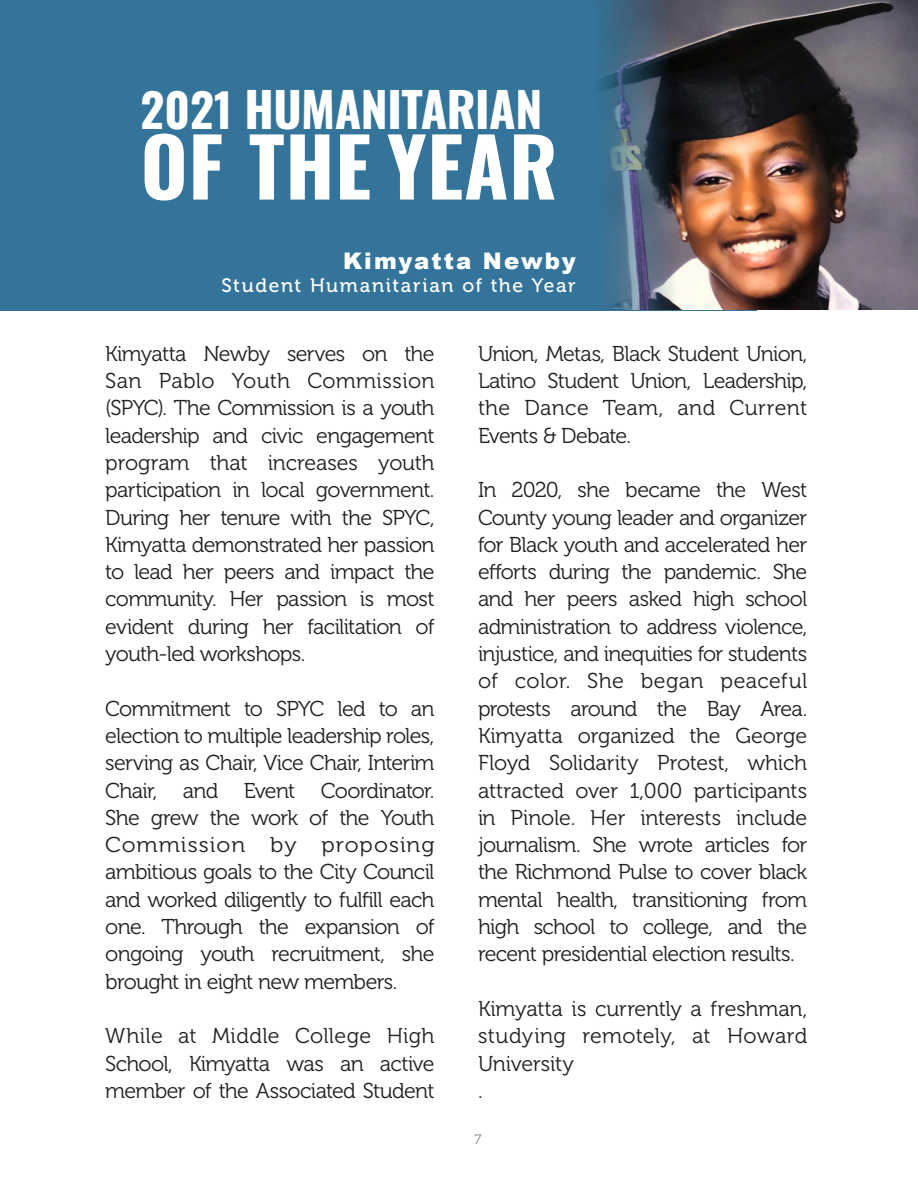
<style>
.page{position:relative;width:918px;height:1188px;background:#fff}
.page>*{position:absolute;margin:0;border:0;box-sizing:border-box;transform-origin:0 0}
.t1{font:700 80.4px "Oswald";letter-spacing:.01em;color:#fff}
.t2{font:700 48.3px "Oswald";letter-spacing:-.01em;color:#fff}
.body{font:900 22.8px "Arial";letter-spacing:.09em;color:#fff}
.body-2{font:21.45px/27.3px "Museo 300";letter-spacing:-.03em;color:#231f20;text-align:justify}
.body-3{font:19.35px "Museo 500";letter-spacing:.085em;color:#fff}
.body-4{font:13.5px "Museo 300";color:#808285}
.s1{font-size:46.5px}
</style>
<div class="page">
<div style="left:0;top:0;width:756px;height:310px;background:#34749a"></div>
<img style="left:599px;top:0;width:319px;height:310px">
<p class="t2" style="left:141px;top:84px;width:403px"><span class="s1">2021</span> HUMANITARIAN</p>
<p class="t1" style="left:141px;top:125px;width:418px">OF THE YEAR</p>
<p class="body" style="left:343px;top:244px;width:234px">Kimyatta Newby</p>
<p class="body-3" style="left:221px;top:274px;width:356px">Student Humanitarian of the Year</p>
<p class="body-2" style="left:105px;top:340px;width:331px">Kimyatta Newby serves on the San Pablo Youth Commission (SPYC). The Commission is a youth leadership and civic engagement program that increases youth participation in local government.<br>During her tenure with the SPYC, Kimyatta demonstrated her passion to lead her peers and impact the community. Her passion is most evident during her facilitation of youth-led workshops.</p>
<p class="body-2" style="left:105px;top:695px;width:331px">Commitment to SPYC led to an election to multiple leadership roles, serving as Chair, Vice Chair, Interim Chair, and Event Coordinator.<br>She grew the work of the Youth Commission by proposing ambitious goals to the City Council and worked diligently to fulfill each one. Through the expansion of ongoing youth recruitment, she brought in eight new members.</p>
<p class="body-2" style="left:105px;top:1023px;width:331px">While at Middle College High School, Kimyatta was an active member of the Associated Student</p>
<p class="body-2" style="left:478px;top:340px;width:331px">Union, Metas, Black Student Union, Latino Student Union, Leadership, the Dance Team, and Current Events &amp; Debate.</p>
<p class="body-2" style="left:478px;top:477px;width:331px">In 2020, she became the West County young leader and organizer for Black youth and accelerated her efforts during the pandemic. She and her peers asked high school administration to address violence, injustice, and inequities for students of color. She began peaceful protests around the Bay Area.<br>Kimyatta organized the George Floyd Solidarity Protest, which attracted over 1,000 participants in Pinole. Her interests include journalism. She wrote articles for the Richmond Pulse to cover black mental health, transitioning from high school to college, and the recent presidential election results.</p>
<p class="body-2" style="left:478px;top:995px;width:331px">Kimyatta is currently a freshman, studying remotely, at Howard University</p>
<p class="body-2" style="left:478px;top:1077px;width:6px">.</p>
<p class="body-4" style="left:475px;top:1132px;width:8px">7</p>
</div>
